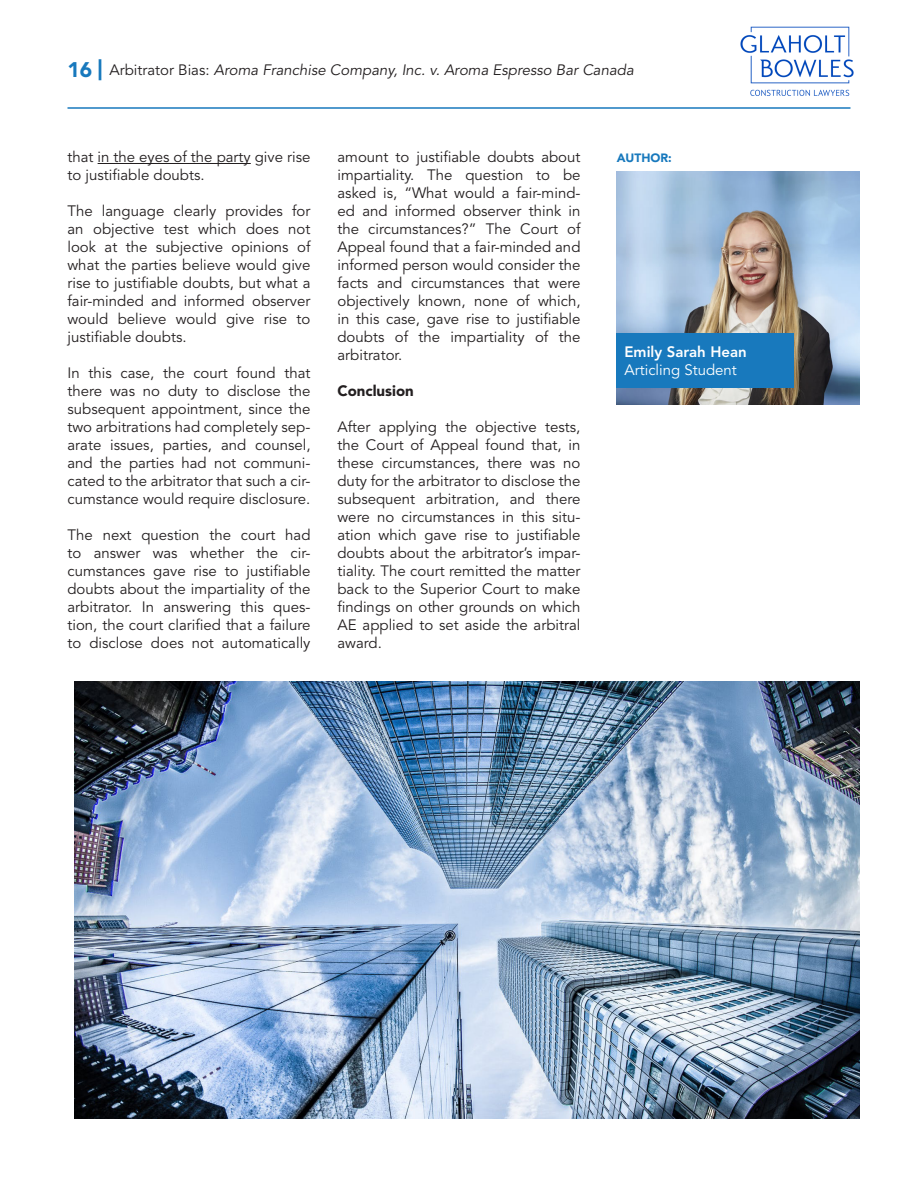
<style>
.page{position:relative;width:918px;height:1188px;background:#fff}
.page>*{position:absolute;margin:0;border:0;box-sizing:border-box;transform-origin:0 0}
.Normal__paragraph{font:15px/18px "Avenir LT Std";color:#231f20;text-align:justify}
.t1{font:italic 15px "Avenir LT Std";color:#231f20}
.t2{font:15px/18px "Avenir LT Std";color:#fff}
.Normal__paragraph-2{font:900 15px "Avenir LT Std";color:#231f20}
.Normal__paragraph-3{font:900 12px "Avenir LT Std";color:#1879bd}
.s1{font-weight:900;font-style:normal;font-size:21px;color:#1879bd}
.s2{font-style:normal}
.s3{font-weight:800}
</style>
<div class="page">
<hr style="left:68px;top:107px;width:782px;height:2px;background:#1879bd">
<img style="left:740px;top:26px;width:114px;height:70px">
<hr style="left:98px;top:163px;width:153px;height:1px;background:#231f20">
<img style="left:75px;top:681px;width:785px;height:438px">
<img style="left:617px;top:172px;width:243px;height:232px">
<div style="left:617px;top:334px;width:177px;height:54px;background:#1879bd"></div>
<p class="t1" style="left:68px;top:61px;width:568px"><span class="s1">16 |</span> <span class="s2">Arbitrator Bias:</span> Aroma Franchise Company, Inc. v. Aroma Espresso Bar Canada</p>
<p class="Normal__paragraph" style="left:68px;top:148px;width:245px">that in the eyes of the party give rise</p>
<p class="Normal__paragraph-3" style="left:617px;top:151px;width:57px">AUTHOR:</p>
<p class="Normal__paragraph" style="left:68px;top:166px;width:139px">to justifiable doubts.</p>
<p class="Normal__paragraph" style="left:68px;top:202px;width:245px">The language clearly provides for an objective test which does not look at the subjective opinions of what the parties believe would give rise to justifiable doubts, but what a fair-minded and informed observer would believe would give rise to justifiable doubts.</p>
<p class="Normal__paragraph" style="left:68px;top:364px;width:245px">In this case, the court found that there was no duty to disclose the subsequent appointment, since the two arbitrations had completely sep&shy;arate issues, parties, and counsel, and the parties had not communi&shy;cated to the arbitrator that such a cir&shy;cumstance would require disclosure.</p>
<p class="Normal__paragraph" style="left:68px;top:526px;width:245px">The next question the court had to answer was whether the cir&shy;cumstances gave rise to justifiable doubts about the impartiality of the arbitrator. In answering this ques&shy;tion, the court clarified that a failure to disclose does not automatically</p>
<p class="Normal__paragraph" style="left:338px;top:148px;width:245px">amount to justifiable doubts about impartiality. The question to be asked is, “What would a fair-mind&shy;ed and informed observer think in the circumstances?” The Court of Appeal found that a fair-minded and informed person would consider the facts and circumstances that were objectively known, none of which, in this case, gave rise to justifiable doubts of the impartiality of the arbitrator.</p>
<p class="Normal__paragraph-2" style="left:338px;top:382px;width:78px">Conclusion</p>
<p class="Normal__paragraph" style="left:338px;top:418px;width:245px">After applying the objective tests, the Court of Appeal found that, in these circumstances, there was no duty for the arbitrator to disclose the subsequent arbitration, and there were no circumstances in this situ&shy;ation which gave rise to justifiable doubts about the arbitrator’s impar&shy;tiality. The court remitted the matter back to the Superior Court to make findings on other grounds on which AE applied to set aside the arbitral award.</p>
<p class="t2" style="left:624px;top:343px;width:124px"><span class="s3">Emily Sarah Hean<br></span>Articling Student</p>
</div>
